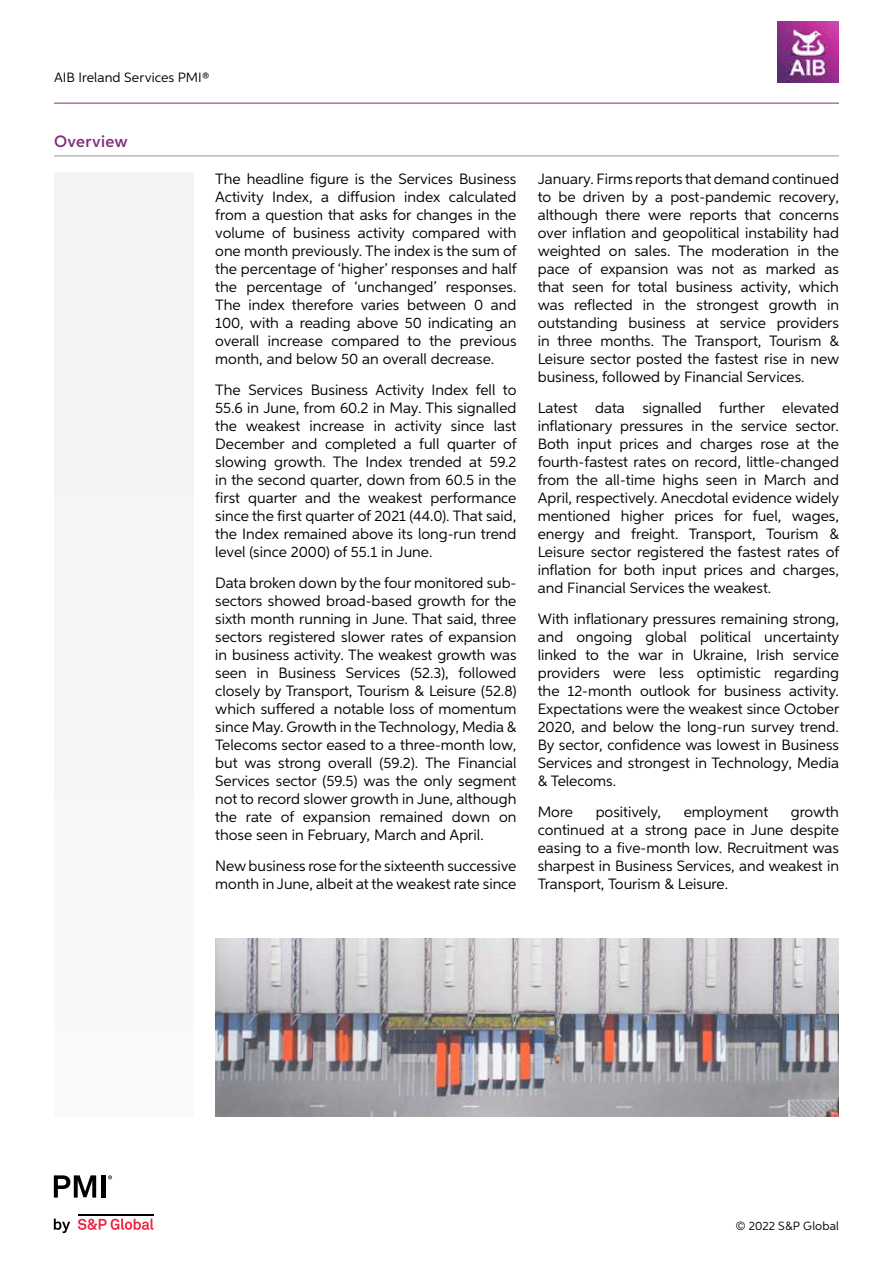
<style>
.page{position:relative;width:893px;height:1263px;background:#fff}
.page>*{position:absolute;margin:0;border:0;box-sizing:border-box;transform-origin:0 0}
.t1{font:600 16.5px "Aspira";letter-spacing:.025em;color:#812e7a}
.t2{font:15px/18px "Aspira";color:#000;text-align:justify}
.t3{font:13.5px "Aspira";letter-spacing:.005em;color:#000}
.t4{font:12px "Aspira";letter-spacing:.01em;color:#000}
</style>
<div class="page">
<hr style="left:54px;top:103px;width:785px;height:1px;background:#812e7a">
<img style="left:778px;top:21px;width:61px;height:61px">
<svg style="left:54px;top:1218px;width:16px;height:15px"></svg>
<svg style="left:78px;top:1218px;width:75px;height:12px"></svg>
<hr style="left:78px;top:1213px;width:75px;height:2px;background:#000">
<svg style="left:54px;top:1175px;width:42px;height:22px"></svg>
<div style="left:101px;top:1175px;width:5px;height:22px;background:#000"></div>
<svg style="left:108px;top:1175px;width:4px;height:4px"></svg>
<div style="left:54px;top:173px;width:140px;height:944px;background:#f5f5f5"></div>
<hr style="left:54px;top:156px;width:785px;height:1px;background:#939598">
<img style="left:215px;top:938px;width:624px;height:179px">
<p class="t3" style="left:54px;top:69px;width:157px">AIB Ireland Services PMI®</p>
<p class="t1" style="left:54px;top:131px;width:75px">Overview</p>
<p class="t2" style="left:215px;top:170px;width:303px">The headline figure is the Services Business Activity Index, a diffusion index calculated from a question that asks for changes in the volume of business activity compared with one month previously. The index is the sum of the percentage of ‘higher’ responses and half the percentage of ‘unchanged’ responses.<br>The index therefore varies between 0 and 100, with a reading above 50 indicating an overall increase compared to the previous month, and below 50 an overall decrease.</p>
<p class="t2" style="left:215px;top:381px;width:303px">The Services Business Activity Index fell to 55.6 in June, from 60.2 in May. This signalled the weakest increase in activity since last December and completed a full quarter of slowing growth. The Index trended at 59.2 in the second quarter, down from 60.5 in the first quarter and the weakest performance since the first quarter of 2021 (44.0). That said, the Index remained above its long-run trend level (since 2000) of 55.1 in June.</p>
<p class="t2" style="left:215px;top:573px;width:303px">Data broken down by the four monitored sub&shy;sectors showed broad-based growth for the sixth month running in June. That said, three sectors registered slower rates of expansion in business activity. The weakest growth was seen in Business Services (52.3), followed closely by Transport, Tourism &amp; Leisure (52.8) which suffered a notable loss of momentum since May. Growth in the Technology, Media &amp; Telecoms sector eased to a three-month low, but was strong overall (59.2). The Financial Services sector (59.5) was the only segment not to record slower growth in June, although the rate of expansion remained down on those seen in February, March and April.</p>
<p class="t2" style="left:215px;top:856px;width:303px">New business rose for the sixteenth successive month in June, albeit at the weakest rate since</p>
<p class="t2" style="left:538px;top:170px;width:303px">January. Firms reports that demand continued to be driven by a post-pandemic recovery, although there were reports that concerns over inflation and geopolitical instability had weighted on sales. The moderation in the pace of expansion was not as marked as that seen for total business activity, which was reflected in the strongest growth in outstanding business at service providers in three months. The Transport, Tourism &amp; Leisure sector posted the fastest rise in new business, followed by Financial Services.</p>
<p class="t2" style="left:538px;top:399px;width:303px">Latest data signalled further elevated inflationary pressures in the service sector.<br>Both input prices and charges rose at the fourth-fastest rates on record, little-changed from the all-time highs seen in March and April, respectively. Anecdotal evidence widely mentioned higher prices for fuel, wages, energy and freight. Transport, Tourism &amp; Leisure sector registered the fastest rates of inflation for both input prices and charges, and Financial Services the weakest.</p>
<p class="t2" style="left:538px;top:609px;width:303px">With inflationary pressures remaining strong, and ongoing global political uncertainty linked to the war in Ukraine, Irish service providers were less optimistic regarding the 12-month outlook for business activity.<br>Expectations were the weakest since October 2020, and below the long-run survey trend.<br>By sector, confidence was lowest in Business Services and strongest in Technology, Media &amp; Telecoms.</p>
<p class="t2" style="left:538px;top:802px;width:37px">More</p>
<p class="t2" style="left:596px;top:802px;width:67px">positively,</p>
<p class="t2" style="left:684px;top:802px;width:86px">employment</p>
<p class="t2" style="left:538px;top:802px;width:303px;text-indent:253px">growth continued at a strong pace in June despite easing to a five-month low. Recruitment was sharpest in Business Services, and weakest in Transport, Tourism &amp; Leisure.</p>
<p class="t4" style="left:736px;top:1218px;width:105px">© 2022 S&amp;P Global</p>
</div>
